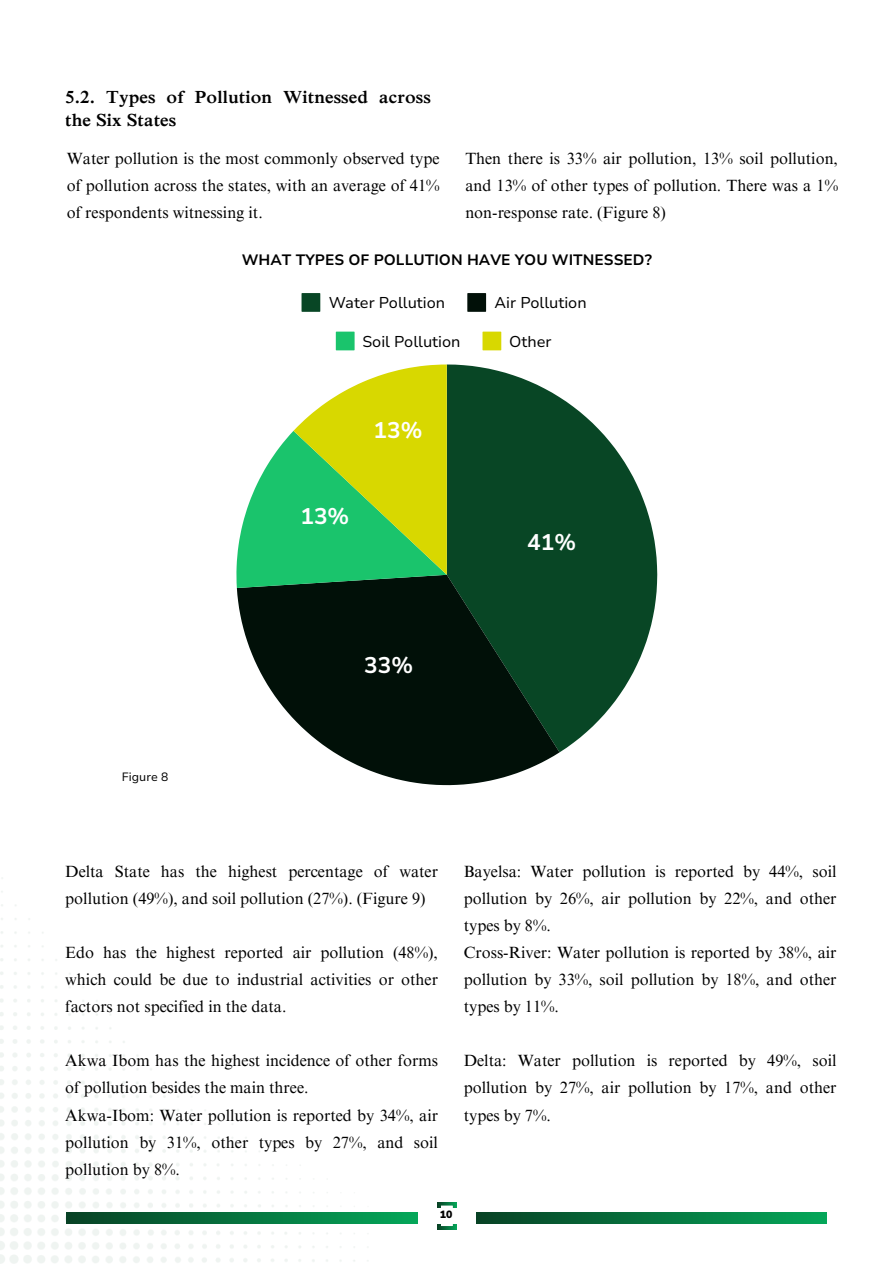
<style>
.page{position:relative;width:894px;height:1264px;background:#fff}
.page>*{position:absolute;margin:0;border:0;box-sizing:border-box;transform-origin:0 0}
.t1{font:700 22.65px "Nunito Sans 10 pt";color:#fff}
.t2{font:600 18px/22.5px "Times NRMT Pro";letter-spacing:.005em;color:#000}
.t3{font:16.2px/27px "Times NRMT Pro";color:#000;text-align:justify}
.t4{font:15.6px "Nunito Sans 10 pt";color:#000}
.t5{font:700 15px "Nunito Sans 10 pt";color:#000}
.t6{font:12px "Nunito Sans 10 pt";color:#000}
.t7{font:900 10.5px "Nunito Sans 10 pt";color:#000}
</style>
<div class="page">
<img style="left:0;top:877px;width:368px;height:386px">
<svg style="left:437px;top:1202px;width:19px;height:27px"></svg>
<div style="left:433px;top:1207px;width:27px;height:16px;background:#fff"></div>
<svg style="left:476px;top:1212px;width:350px;height:11px;background:#06743f"></svg>
<svg style="left:67px;top:1212px;width:350px;height:11px;background:#06743f"></svg>
<svg style="left:301px;top:293px;width:19px;height:19px"></svg>
<svg style="left:467px;top:293px;width:19px;height:19px"></svg>
<svg style="left:336px;top:331px;width:18px;height:19px"></svg>
<svg style="left:482px;top:331px;width:19px;height:19px"></svg>
<svg style="left:446px;top:364px;width:211px;height:388px;fill:#084625"></svg>
<svg style="left:237px;top:575px;width:322px;height:210px;fill:#011008"></svg>
<svg style="left:236px;top:364px;width:210px;height:224px"></svg>
<h4 class="t2" style="left:65px;top:88px;width:367px">5.2. Types of Pollution Witnessed across the Six States</h4>
<h3 class="t3" style="left:67px;top:147px;width:374px">Water pollution is the most commonly observed type of pollution across the states, with an average of 41% of respondents witnessing it.</h3>
<h3 class="t3" style="left:465px;top:147px;width:374px">Then there is 33% air pollution, 13% soil pollution, and 13% of other types of pollution. There was a 1% non-response rate. (Figure 8)</h3>
<h3 class="t5" style="left:241px;top:250px;width:411px">WHAT TYPES OF POLLUTION HAVE YOU WITNESSED?</h3>
<p class="t4" style="left:329px;top:292px;width:118px">Water Pollution</p>
<p class="t4" style="left:494px;top:292px;width:94px">Air Pollution</p>
<p class="t4" style="left:362px;top:331px;width:100px">Soil Pollution</p>
<p class="t4" style="left:509px;top:331px;width:44px">Other</p>
<h3 class="t1" style="left:373px;top:415px;width:50px">13%</h3>
<p class="t1" style="left:300px;top:501px;width:50px">13%</p>
<h3 class="t1" style="left:527px;top:527px;width:50px">41%</h3>
<p class="t1" style="left:364px;top:650px;width:50px">33%</p>
<h1 class="t6" style="left:122px;top:769px;width:48px">Figure 8</h1>
<h1 class="t3" style="left:65px;top:860px;width:374px">Delta State has the highest percentage of water pollution (49%), and soil pollution (27%). (Figure 9)</h1>
<h4 class="t3" style="left:65px;top:941px;width:374px">Edo has the highest reported air pollution (48%), which could be due to industrial activities or other factors not specified in the data.</h4>
<h4 class="t3" style="left:65px;top:1049px;width:374px;text-align:left">Akwa Ibom has the highest incidence of other forms of pollution besides the main three.<br>Akwa-Ibom: Water pollution is reported by 34%, air pollution by 31%, other types by 27%, and soil pollution by 8%.</h4>
<h1 class="t3" style="left:463px;top:860px;width:374px;text-align:left">Bayelsa: Water pollution is reported by 44%, soil pollution by 26%, air pollution by 22%, and other types by 8%.<br>Cross-River: Water pollution is reported by 38%, air pollution by 33%, soil pollution by 18%, and other types by 11%.</h1>
<h3 class="t3" style="left:463px;top:1049px;width:374px">Delta: Water pollution is reported by 49%, soil pollution by 27%, air pollution by 17%, and other types by 7%.</h3>
<h2 class="t7" style="left:440px;top:1207px;width:14px">10</h2>
</div>
